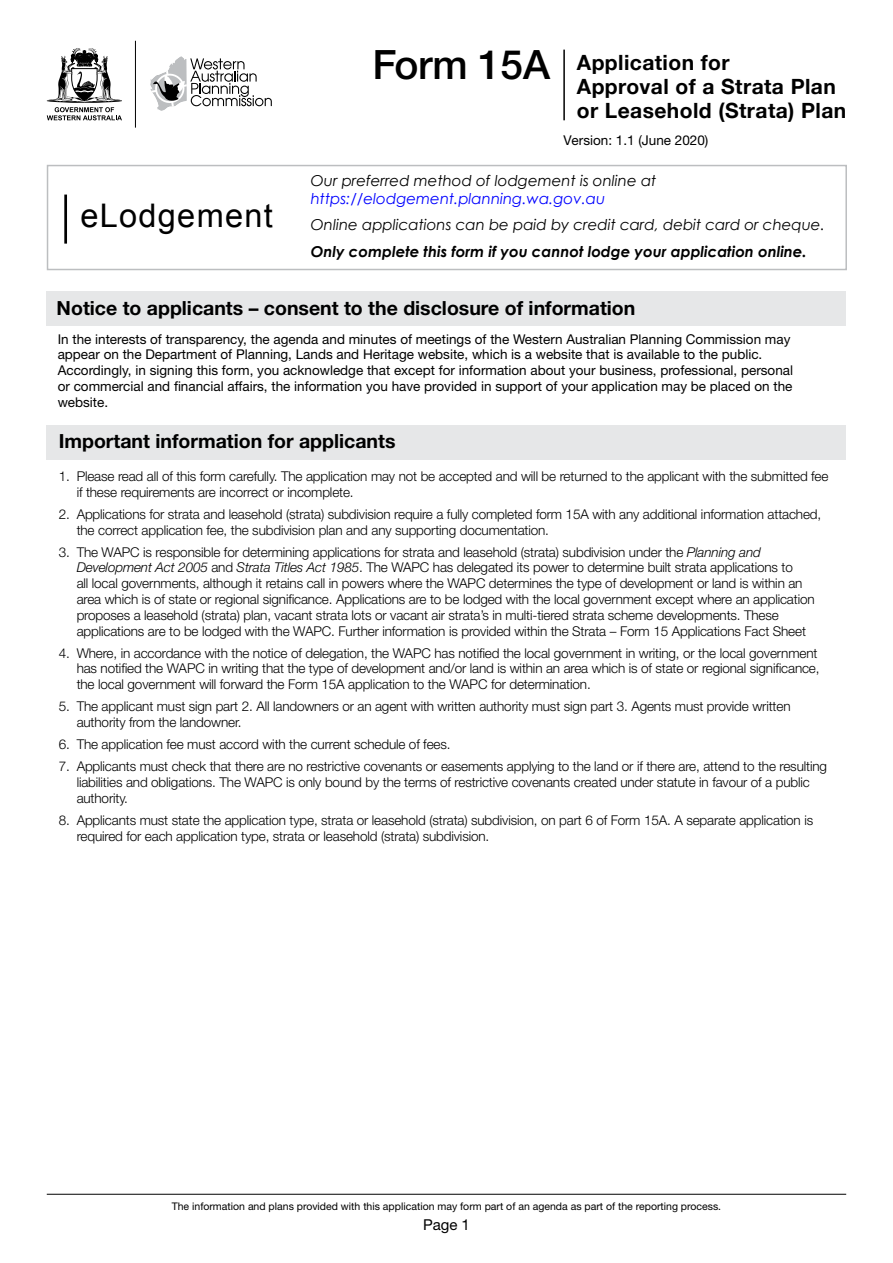
<style>
.page{position:relative;width:893px;height:1263px;background:#fff}
.page>*{position:absolute;margin:0;border:0;box-sizing:border-box;transform-origin:0 0}
.t1{font:500 40.5px "Helvetica Neue LT Std";color:#000}
.t2{font:32.55px "Arial";letter-spacing:.04em;color:#000}
.t3{font:700 21px/24px "Helvetica Neue";letter-spacing:.02em;color:#000}
.t4{font:700 19.5px "Helvetica Neue LT Std";color:#000}
.t5{font:italic 15px "Century Gothic";color:#000}
.t6{font:italic 700 15px "Century Gothic";color:#000}
.t7{font:italic 15px "Century Gothic";color:#00f}
.t8{font:15px "Helvetica Neue LT Std";color:#000}
.text{font:300 13.5px/15.8px "Helvetica Neue LT Std";letter-spacing:-.01em;color:#000}
.text-2{font:13.5px/15.8px "Helvetica Neue LT Std";color:#000}
.t9{font:10.5px "Helvetica Neue LT Std";color:#000}
.s1{font-style:italic}
</style>
<div class="page">
<hr style="left:563px;top:50px;width:2px;height:70px;background:#000">
<svg style="left:150px;top:56px;width:122px;height:55px"></svg>
<hr style="left:135px;top:41px;width:1px;height:87px;background:#000">
<svg style="left:47px;top:48px;width:75px;height:72px"></svg>
<div style="left:47px;top:165px;width:800px;height:105px;border:2px solid #bcbec0"></div>
<hr style="left:64px;top:195px;width:3px;height:49px;background:#000">
<hr style="left:47px;top:1194px;width:799px;height:1px;background:#000">
<div style="left:47px;top:425px;width:799px;height:34px;background:#e6e7e8"></div>
<div style="left:47px;top:291px;width:799px;height:34px;background:#e6e7e8"></div>
<h2 class="t2" style="left:80px;top:194px;width:194px">eLodgement</h2>
<h1 class="t1" style="left:373px;top:40px;width:179px">Form 15A</h1>
<h3 class="t3" style="left:577px;top:51px;width:271px">Application for<br>Approval of a Strata Plan or Leasehold (Strata) Plan</h3>
<p class="text-2" style="left:563px;top:133px;width:147px">Version: 1.1 (June 2020)</p>
<p class="t5" style="left:311px;top:171px;width:347px">Our preferred method of lodgement is online at</p>
<p class="t7" style="left:311px;top:189px;width:296px">https://elodgement.planning.wa.gov.au</p>
<p class="t5" style="left:311px;top:216px;width:515px">Online applications can be paid by credit card, debit card or cheque.</p>
<p class="t6" style="left:311px;top:242px;width:497px">Only complete this form if you cannot lodge your application online.</p>
<p class="t4" style="left:57px;top:296px;width:580px">Notice to applicants – consent to the disclosure of information</p>
<p class="text-2" style="left:58px;top:331px;width:737px">In the interests of transparency, the agenda and minutes of meetings of the Western Australian Planning Commission may appear on the Department of Planning, Lands and Heritage website, which is a website that is available to the public.<br>Accordingly, in signing this form, you acknowledge that except for information about your business, professional, personal or commercial and financial affairs, the information you have provided in support of your application may be placed on the website.</p>
<p class="t4" style="left:59px;top:429px;width:338px">Important information for applicants</p>
<p class="text" style="left:77px;top:468px;width:753px;text-indent:-18px">1. Please read all of this form carefully. The application may not be accepted and will be returned to the applicant with the submitted fee if these requirements are incorrect or incomplete.</p>
<p class="text" style="left:77px;top:506px;width:746px;text-indent:-18px">2. Applications for strata and leasehold (strata) subdivision require a fully completed form 15A with any additional information attached, the correct application fee, the subdivision plan and any supporting documentation.</p>
<p class="text" style="left:77px;top:544px;width:739px;text-indent:-18px">3. The WAPC is responsible for determining applications for strata and leasehold (strata) subdivision under the <span class="s1">Planning and Development Act 2005</span> and <span class="s1">Strata Titles Act 1985</span>. The WAPC has delegated its power to determine built strata applications to<br>all local governments, although it retains call in powers where the WAPC determines the type of development or land is within an area which is of state or regional significance. Applications are to be lodged with the local government except where an application proposes a leasehold (strata) plan, vacant strata lots or vacant air strata’s in multi-tiered strata scheme developments. These applications are to be lodged with the WAPC. Further information is provided within the Strata – Form 15 Applications Fact Sheet</p>
<p class="text" style="left:77px;top:645px;width:744px;text-indent:-18px">4. Where, in accordance with the notice of delegation, the WAPC has notified the local government in writing, or the local government has notified the WAPC in writing that the type of development and/or land is within an area which is of state or regional significance, the local government will forward the Form 15A application to the WAPC for determination.</p>
<p class="text" style="left:77px;top:698px;width:715px;text-indent:-18px">5. The applicant must sign part 2. All landowners or an agent with written authority must sign part 3. Agents must provide written authority from the landowner.</p>
<p class="text" style="left:59px;top:736px;width:393px">6. The application fee must accord with the current schedule of fees.</p>
<p class="text" style="left:77px;top:758px;width:752px;text-indent:-18px">7. Applicants must check that there are no restrictive covenants or easements applying to the land or if there are, attend to the resulting liabilities and obligations. The WAPC is only bound by the terms of restrictive covenants created under statute in favour of a public authority.</p>
<p class="text" style="left:77px;top:812px;width:738px;text-indent:-18px">8. Applicants must state the application type, strata or leasehold (strata) subdivision, on part 6 of Form 15A. A separate application is required for each application type, strata or leasehold (strata) subdivision.</p>
<p class="t9" style="left:172px;top:1200px;width:551px">The information and plans provided with this application may form part of an agenda as part of the reporting process.</p>
<p class="t8" style="left:423px;top:1216px;width:48px">Page 1</p>
</div>
